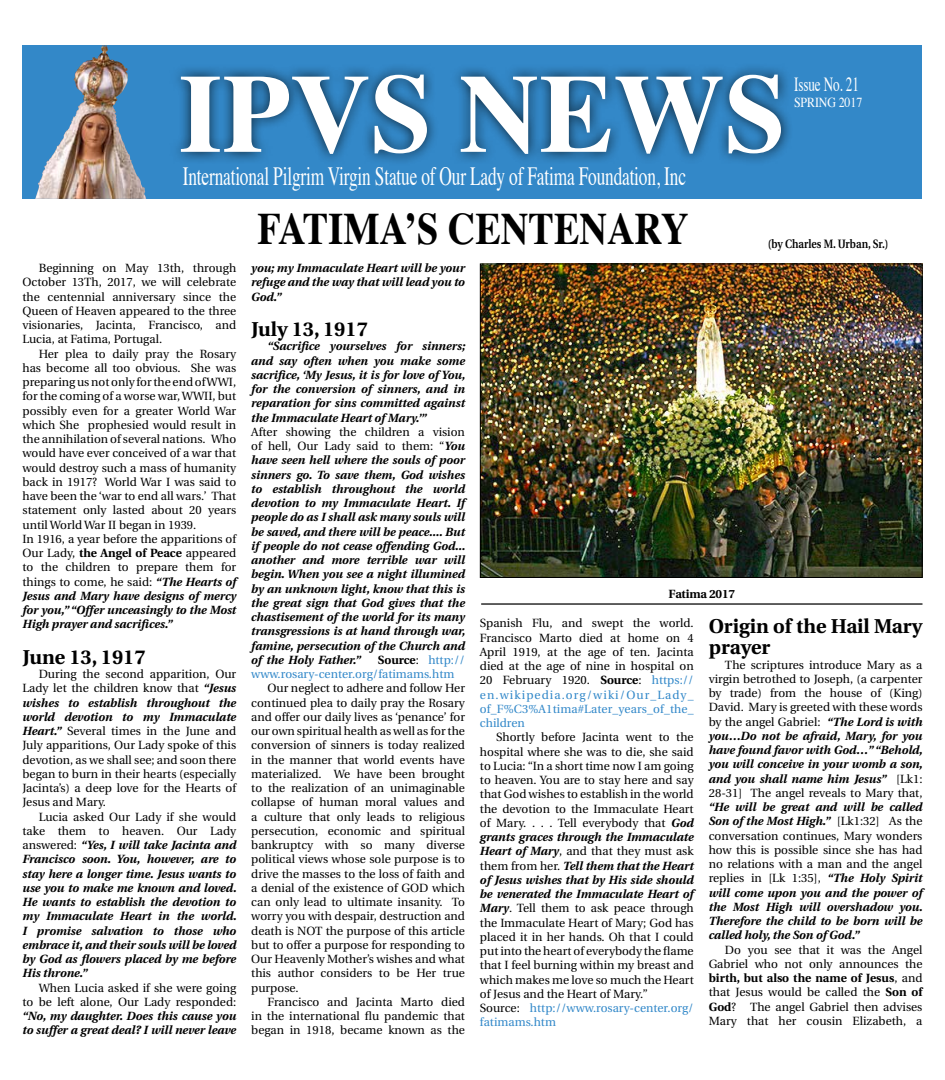
<style>
.page{position:relative;width:945px;height:1080px;background:#fff}
.page>*{position:absolute;margin:0;border:0;box-sizing:border-box;transform-origin:0 0}
.t1{font:700 45px "Times";color:#000;scale:.85 1}
.t2{font:26.25px "Times";letter-spacing:-.01em;color:#fff;scale:.66 1}
.t3{font:700 20px/21.2px "Utopia";color:#000}
.t4{font:20px "Times";letter-spacing:-.01em;color:#fff;scale:.66 1}
.t5{font:13.75px "Times";letter-spacing:-.01em;color:#fff;scale:.87 1}
.t6{font:600 12.12px "Utopia";color:#000;scale:.85 1}
.t7{font:11.88px/14.2px "Utopia";color:#000;text-align:justify}
.t8{font:italic 700 11.88px/14.2px "Utopia";color:#000;text-align:justify}
.t9{font:11.88px/14.2px "Utopia";color:#3288c9}
.t10{font:700 11.88px "Utopia";letter-spacing:-.015em;color:#000}
.s1{font-weight:700}
.s2{font-weight:700;font-style:italic}
.s3{font-weight:400;font-style:normal}
.s4{font-weight:700;color:#000}
.s5{color:#000}
.s6{color:#3288c9}
</style>
<div class="page">
<div style="left:22px;top:45px;width:900px;height:154px;background:#3388c8"></div>
<div style="left:169px;top:62px;width:624px;height:104px;background:#000;opacity:.75"></div>
<svg style="left:181px;top:75px;width:600px;height:79px"></svg>
<img style="left:73px;top:45px;width:33px;height:66px">
<img style="left:482px;top:266px;width:438px;height:310px">
<div style="left:480px;top:264px;width:442px;height:314px;border:1px solid #000"></div>
<hr style="left:481px;top:603px;width:441px;height:2px;background:#000">
<h2 class="t2" style="left:183px;top:151px;width:764px">International Pilgrim Virgin Statue of Our Lady of Fatima Foundation, Inc</h2>
<h1 class="t1" style="left:258px;top:186px;width:509px">FATIMA’S CENTENARY</h1>
<h3 class="t4" style="left:794px;top:65px;width:100px">Issue No. 21</h3>
<p class="t5" style="left:794px;top:90px;width:80px">SPRING 2017</p>
<p class="t6" style="left:768px;top:238px;width:144px">(by Charles M. Urban, Sr.)</p>
<p class="t7" style="left:22px;top:261px;width:215px;text-indent:16px">Beginning on May 13th, through October 13Th, 2017, we will celebrate the centennial anniversary since the Queen of Heaven appeared to the three visionaries, Jacinta, Francisco, and Lucia, at Fatima, Portugal.</p>
<p class="t7" style="left:22px;top:347px;width:215px;text-align:left;text-indent:16px">Her plea to daily pray the Rosary has become all too obvious. She was preparing us not only for the end of WWI, for the coming of a worse war, WWII, but possibly even for a greater World War which She prophesied would result in the annihilation of several nations. Who would have ever conceived of a war that would destroy such a mass of humanity back in 1917? World War I was said to have been the ‘war to end all wars.’ That statement only lasted about 20 years until World War II began in 1939.<br>In 1916, a year before the apparitions of Our Lady, <span class="s1">the Angel of Peace</span> appeared to the children to prepare them for things to come, he said: <span class="s2">“The Hearts of Jesus and Mary have designs of mercy for you,” “Offer unceasingly to the Most High prayer and sacrifices.”</span></p>
<h3 class="t3" style="left:22px;top:647px;width:125px">June 13, 1917</h3>
<p class="t7" style="left:22px;top:667px;width:215px;text-indent:16px">During the second apparition, Our Lady let the children know that <span class="s2">“Jesus wishes to establish throughout the world devotion to my Immaculate Heart.”</span> Several times in the June and July apparitions, Our Lady spoke of this devotion, as we shall see; and soon there began to burn in their hearts (especially Jacinta’s) a deep love for the Hearts of Jesus and Mary.</p>
<p class="t8" style="left:22px;top:810px;width:216px;text-indent:16px"><span class="s3">Lucia asked Our Lady if she would take them to heaven. Our Lady answered:</span> “Yes, I will take Jacinta and Francisco soon. You, however, are to stay here a longer time. Jesus wants to use you to make me known and loved.<br>He wants to establish the devotion to my Immaculate Heart in the world.<br>I promise salvation to those who embrace it, and their souls will be loved by God as flowers placed by me before His throne.”</p>
<p class="t7" style="left:22px;top:981px;width:215px;text-align:right">When Lucia asked if she were going<br>to be left alone, Our Lady responded:</p>
<p class="t8" style="left:22px;top:1009px;width:215px">“No, my daughter. Does this cause you to suffer a great deal? I will never leave</p>
<p class="t8" style="left:251px;top:261px;width:215px">you; my Immaculate Heart will be your refuge and the way that will lead you to God.”</p>
<h3 class="t3" style="left:251px;top:319px;width:118px">July 13, 1917</h3>
<p class="t8" style="left:251px;top:339px;width:216px;text-indent:16px">“Sacrifice yourselves for sinners; and say often when you make some sacrifice, ‘My Jesus, it is for love of You, for the conversion of sinners, and in reparation for sins committed against the Immaculate Heart of Mary.’”</p>
<p class="t8" style="left:251px;top:425px;width:216px"><span class="s3">After showing the children a vision of hell, Our Lady said to them: “</span>You have seen hell where the souls of poor sinners go. To save them, God wishes to establish throughout the world devotion to my Immaculate Heart. If people do as I shall ask many souls will be saved, and there will be peace.... But if people do not cease offending God... another and more terrible war will begin. When you see a night illumined by an unknown light, know that this is the great sign that God gives that the chastisement of the world for its many transgressions is at hand through war, famine, persecution of the Church and of the Holy Father.”</p>
<p class="t9" style="left:251px;top:653px;width:215px;text-indent:126px"><span class="s4">Source</span><span class="s5">:</span> http:// www.rosary-center.org/fatimams.htm</p>
<p class="t7" style="left:251px;top:681px;width:215px;text-indent:16px">Our neglect to adhere and follow Her continued plea to daily pray the Rosary and offer our daily lives as ‘penance’ for our own spiritual health as well as for the conversion of sinners is today realized in the manner that world events have materialized. We have been brought to the realization of an unimaginable collapse of human moral values and a culture that only leads to religious persecution, economic and spiritual bankruptcy with so many diverse political views whose sole purpose is to drive the masses to the loss of faith and a denial of the existence of GOD which can only lead to ultimate insanity. To worry you with despair, destruction and death is NOT the purpose of this article but to offer a purpose for responding to Our Heavenly Mother’s wishes and what this author considers to be Her true purpose.</p>
<p class="t7" style="left:251px;top:995px;width:215px;text-indent:16px">Francisco and Jacinta Marto died in the international flu pandemic that began in 1918, became known as the</p>
<p class="t10" style="left:668px;top:587px;width:68px">Fatima 2017</p>
<p class="t7" style="left:480px;top:616px;width:215px">Spanish Flu, and swept the world.<br>Francisco Marto died at home on 4<br>April 1919, at the age of ten. Jacinta died at the age of nine in hospital on 20 February 1920. <span class="s1">Source</span>: <span class="s6">https:// en.wikipedia.org/wiki/Our_Lady_ of_F%C3%A1tima#Later_years_of_the_ children</span></p>
<p class="t7" style="left:480px;top:730px;width:215px;text-align:left;text-indent:16px">Shortly before Jacinta went to the hospital where she was to die, she said to Lucia: “In a short time now I am going to heaven. You are to stay here and say that God wishes to establish in the world the devotion to the Immaculate Heart of Mary. . . . Tell everybody that <span class="s2">God grants graces through the Immaculate Heart of Mary</span>, and that they must ask them from her. <span class="s2">Tell them that the Heart of Jesus wishes that by His side should be venerated the Immaculate Heart of Mary</span>. Tell them to ask peace through the Immaculate Heart of Mary; God has placed it in her hands. Oh that I could put into the heart of everybody the flame that I feel burning within my breast and which makes me love so much the Heart of Jesus and the Heart of Mary.”<br>Source: <span class="s6">http://www.rosary-center.org/ fatimams.htm</span></p>
<h3 class="t3" style="left:709px;top:616px;width:215px">Origin of the Hail Mary prayer</h3>
<p class="t7" style="left:709px;top:658px;width:216px;text-indent:16px">The scriptures introduce Mary as a virgin betrothed to Joseph, (a carpenter by trade) from the house of (King)<br>David. Mary is greeted with these words by the angel Gabriel: <span class="s2">“The Lord is with you…Do not be afraid, Mary, for you have found favor with God…” “Behold, you will conceive in your womb a son, and you shall name him Jesus”</span> [Lk1:<br>28-31] The angel reveals to Mary that,</p>
<p class="t8" style="left:709px;top:800px;width:216px">“He will be great and will be called Son of the Most High.” <span class="s3">[Lk1:32] As the conversation continues, Mary wonders how this is possible since she has had no relations with a man and the angel replies in [Lk 1:35],</span> “The Holy Spirit will come upon you and the power of the Most High will overshadow you.<br>Therefore the child to be born will be called holy, the Son of God.”</p>
<p class="t7" style="left:709px;top:943px;width:215px;text-indent:16px">Do you see that it was the Angel Gabriel who not only announces the <span class="s1">birth, but also the name of Jesus</span>, and that Jesus would be called the <span class="s1">Son of God</span>? The angel Gabriel then advises Mary that her cousin Elizabeth, a</p>
</div>
